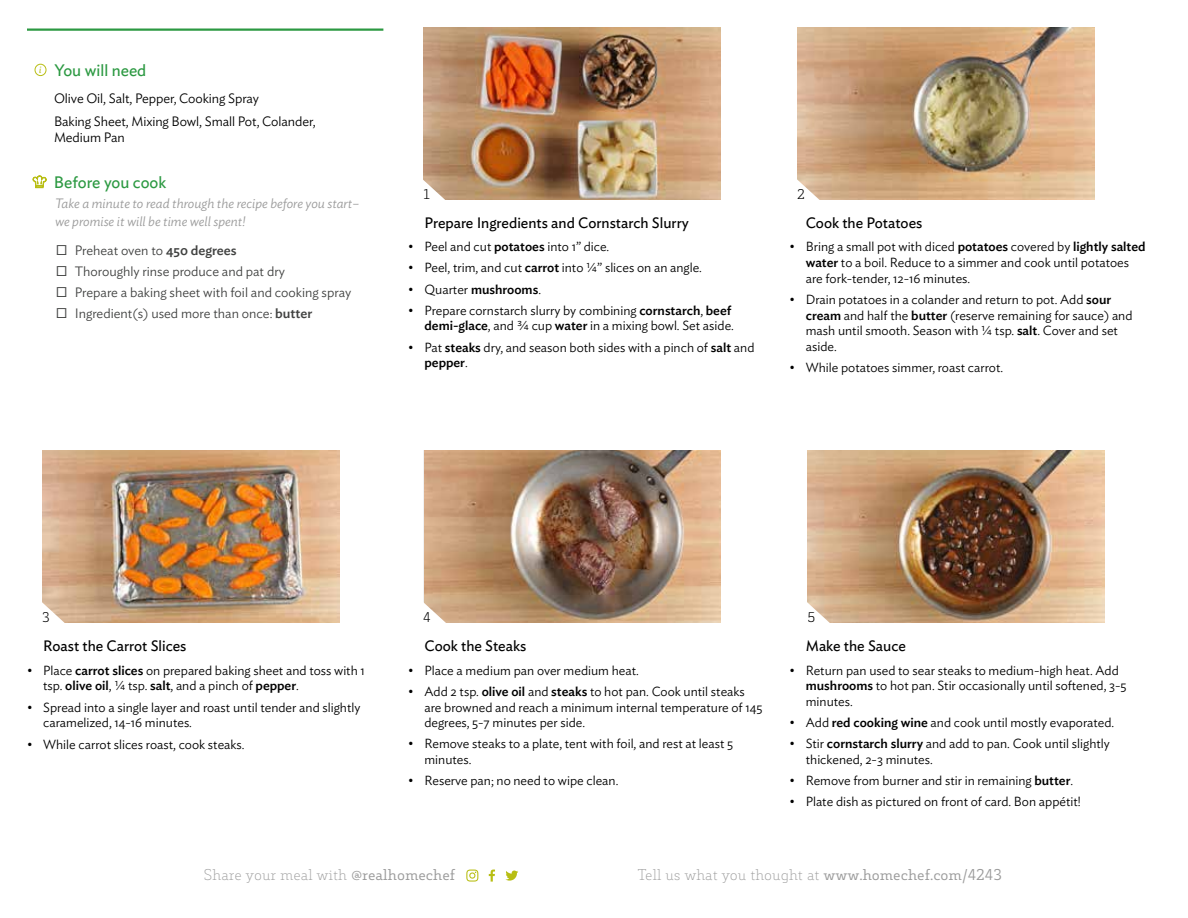
<style>
.page{position:relative;width:1188px;height:918px;background:#fff}
.page>*{position:absolute;margin:0;border:0;box-sizing:border-box;transform-origin:0 0}
.t1{font:16.5px "Ideal Sans";color:#2c9942}
.t2{font:15px "Ideal Sans";color:#000}
.t3{font:200 15px "Decour";color:#9a9a9a}
.t4{font:300 13.5px/21px "Ideal Sans";color:#414241}
.t5{font:300 13.5px/23.2px "Ideal Sans";letter-spacing:-.005em;color:#000}
.t6{font:italic 300 13.5px/18px "Ideal Sans";color:#9a9a9a}
.t7{font:300 13.5px "Decour";color:#000}
.t8{font:300 13.2px/15.8px "Ideal Sans";color:#000}
.t9{font:italic 9.3px "Ideal Sans";color:#b8be14}
.s1{font-weight:500}
.s2{font-weight:400}
</style>
<div class="page">
<img style="left:42px;top:450px;width:297px;height:173px">
<img style="left:424px;top:450px;width:296px;height:173px">
<img style="left:423px;top:27px;width:297px;height:173px">
<img style="left:808px;top:450px;width:297px;height:173px">
<img style="left:797px;top:27px;width:297px;height:173px">
<svg style="left:423px;top:178px;width:24px;height:22px"></svg>
<svg style="left:797px;top:178px;width:24px;height:22px"></svg>
<svg style="left:42px;top:601px;width:24px;height:22px"></svg>
<svg style="left:423px;top:601px;width:24px;height:22px"></svg>
<svg style="left:807px;top:601px;width:24px;height:22px"></svg>
<hr style="left:27px;top:28px;width:356px;height:3px;background:#2c9942">
<div style="left:35px;top:64px;width:11px;height:12px;border:1px solid #b8be14;border-radius:50%"></div>
<svg style="left:33px;top:176px;width:14px;height:12px"></svg>
<svg style="left:489px;top:870px;width:6px;height:12px"></svg>
<svg style="left:466px;top:870px;width:12px;height:12px"></svg>
<svg style="left:505px;top:871px;width:13px;height:10px"></svg>
<p class="t9" style="left:39px;top:63px;width:4px">i</p>
<p class="t1" style="left:55px;top:58px;width:93px">You will need</p>
<p class="t5" style="left:54px;top:85px;width:263px">Olive Oil, Salt, Pepper, Cooking Spray<br>Baking Sheet, Mixing Bowl, Small Pot, Colander,</p>
<p class="t5" style="left:54px;top:125px;width:72px">Medium Pan</p>
<p class="t1" style="left:54px;top:169px;width:114px">Before you cook</p>
<p class="t6" style="left:55px;top:193px;width:306px">Take a minute to read through the recipe before you start– we promise it will be time well spent!</p>
<p class="t4" style="left:75px;top:239px;width:278px">Preheat oven to <span class="s1">450 degrees<br></span>Thoroughly rinse produce and pat dry<br>Prepare a baking sheet with foil and cooking spray Ingredient(s) used more than once: <span class="s1">butter</span></p>
<p class="t7" style="left:423px;top:186px;width:8px">1</p>
<p class="t2" style="left:425px;top:211px;width:266px">Prepare Ingredients and Cornstarch Slurry</p>
<p class="t8" style="left:408px;top:238px;width:203px">• Peel and cut <span class="s1">potatoes</span> into 1” dice.</p>
<p class="t8" style="left:408px;top:259px;width:295px">• Peel, trim, and cut <span class="s1">carrot</span> into ¼” slices on an angle.</p>
<p class="t8" style="left:408px;top:280px;width:134px">• Quarter <span class="s1">mushrooms</span>.</p>
<p class="t8" style="left:408px;top:301px;width:327px;text-align:right">• Prepare cornstarch slurry by combining <span class="s1">cornstarch</span>, <span class="s1">beef demi-glace</span>, and ¾ cup <span class="s1">water</span> in a mixing bowl. Set aside.</p>
<p class="t8" style="left:425px;top:338px;width:331px;text-indent:-16px">• Pat <span class="s1">steaks</span> dry, and season both sides with a pinch of <span class="s1">salt</span> and <span class="s1">pepper</span>.</p>
<p class="t7" style="left:797px;top:186px;width:9px">2</p>
<p class="t2" style="left:806px;top:211px;width:118px">Cook the Potatoes</p>
<p class="t8" style="left:806px;top:238px;width:341px;text-indent:-16px">• Bring a small pot with diced <span class="s1">potatoes</span> covered by <span class="s1">lightly salted water</span> to a boil. Reduce to a simmer and cook until potatoes are fork-tender, 12-16 minutes.</p>
<p class="t8" style="left:806px;top:290px;width:328px;text-indent:-16px">• Drain potatoes in a colander and return to pot. Add <span class="s1">sour cream</span> and half the <span class="s1">butter</span> (reserve remaining for sauce) and mash until smooth. Season with ¼ tsp. <span class="s1">salt</span>. Cover and set aside.</p>
<p class="t8" style="left:790px;top:359px;width:215px">• While potatoes simmer, roast carrot.</p>
<p class="t7" style="left:42px;top:609px;width:9px">3</p>
<p class="t7" style="left:423px;top:609px;width:9px">4</p>
<p class="t7" style="left:808px;top:609px;width:9px">5</p>
<p class="t2" style="left:43px;top:635px;width:145px">Roast the Carrot Slices</p>
<p class="t8" style="left:43px;top:661px;width:323px;text-indent:-16px">• Place <span class="s1">carrot slices</span> on prepared baking sheet and toss with 1 tsp. <span class="s1">olive oil</span>, ¼ tsp. <span class="s1">salt</span>, and a pinch of <span class="s1">pepper</span>.</p>
<p class="t8" style="left:43px;top:698px;width:319px;text-indent:-16px">• Spread into a single layer and roast until tender and slightly caramelized, 14-16 minutes.</p>
<p class="t8" style="left:27px;top:735px;width:219px">• While carrot slices roast, cook steaks.</p>
<p class="t2" style="left:424px;top:635px;width:103px">Cook the Steaks</p>
<p class="t8" style="left:408px;top:661px;width:232px">• Place a medium pan over medium heat.</p>
<p class="t8" style="left:424px;top:682px;width:340px;text-indent:-16px">• Add 2 tsp. <span class="s1">olive oil</span> and <span class="s1">steaks</span> to hot pan. Cook until steaks are browned and reach a minimum internal temperature of 145 degrees, 5-7 minutes per side.</p>
<p class="t8" style="left:424px;top:735px;width:310px;text-indent:-16px">• Remove steaks to a plate, tent with foil, and rest at least 5 minutes.</p>
<p class="t8" style="left:408px;top:772px;width:212px">• Reserve pan; no need to wipe clean.</p>
<p class="t2" style="left:806px;top:635px;width:102px">Make the Sauce</p>
<p class="t8" style="left:806px;top:661px;width:323px;text-indent:-16px">• Return pan used to sear steaks to medium-high heat. Add <span class="s1">mushrooms</span> to hot pan. Stir occasionally until softened, 3-5 minutes.</p>
<p class="t8" style="left:790px;top:714px;width:326px">• Add <span class="s1">red cooking wine</span> and cook until mostly evaporated.</p>
<p class="t8" style="left:806px;top:735px;width:306px;text-indent:-16px">• Stir <span class="s1">cornstarch slurry</span> and add to pan. Cook until slightly thickened, 2-3 minutes.</p>
<p class="t8" style="left:790px;top:772px;width:285px">• Remove from burner and stir in remaining <span class="s1">butter</span>.</p>
<p class="t8" style="left:790px;top:793px;width:293px">• Plate dish as pictured on front of card. Bon appétit!</p>
<p class="t3" style="left:204px;top:866px;width:253px">Share your meal with <span class="s2">@realhomechef</span></p>
<p class="t3" style="left:637px;top:866px;width:366px">Tell us what you thought at <span class="s2">www.homechef.com/4243</span></p>
</div>
